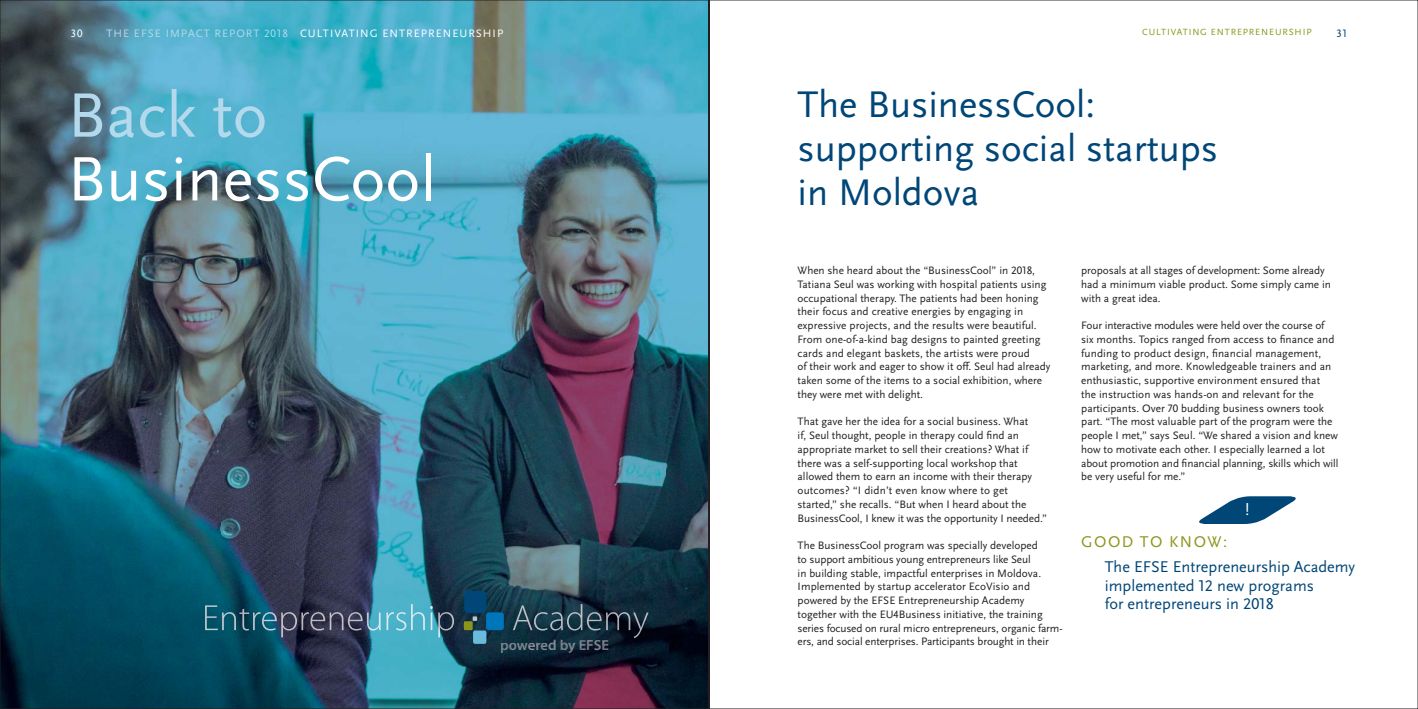
<style>
.page{position:relative;width:1418px;height:709px;background:#fff}
.page>*{position:absolute;margin:0;border:0;box-sizing:border-box;transform-origin:0 0}
.t1{font:65.5px "Scala Sans OT";color:#fff}
.t2{font:65.5px "Scala Sans OT";color:#b4d8ec}
.t3{font:38.75px/43.8px "Scala Sans OT";color:#004677}
.t4{font:16.25px/18.8px "Scala Sans OT";color:#004677}
.t5{font:16.25px "Scala Sans OT";letter-spacing:.09em;color:#8c961b}
.t6{font:16.25px "Scala Sans OT";color:#fff}
.t7{font:600 14.75px "Myriad Pro";color:#9c9ea7}
.t8{font:11.25px/13.8px "Scala Sans OT";color:#231f20}
.t9{font:11.25px "Scala Sans OT";letter-spacing:.09em;color:#fff}
.t10{font:11.25px "Scala Sans OT";color:#004677}
.t11{font:9.38px "Scala Sans OT";letter-spacing:.09em;color:#8c961b}
.s1{color:#b4d8ec}
.s2{color:#9ea1a9}
.s3{color:#a4a6b0}
.s4{color:#9d9ea7}
.s5{color:#a3a6b0}
.s6{color:#a0a0aa}
</style>
<div class="page">
<img style="left:0;top:0;width:709px;height:709px">
<svg style="left:709px;top:0;width:708px;height:709px"></svg>
<p class="t9" style="left:71px;top:27px;width:13px">30</p>
<p class="t9" style="left:106px;top:27px;width:398px"><span class="s1">THE EFSE IMPACT REPORT 2018</span> CULTIVATING ENTREPRENEURSHIP</p>
<p class="t11" style="left:1142px;top:27px;width:171px">CULTIVATING ENTREPRENEURSHIP</p>
<p class="t10" style="left:1336px;top:27px;width:12px">31</p>
<h1 class="t2" style="left:67px;top:82px;width:202px">Back to</h1>
<h1 class="t1" style="left:67px;top:146px;width:370px">BusinessCool</h1>
<h3 class="t7" style="left:500px;top:636px;width:110px"><span class="s2">po</span><span class="s3">we</span>re<span class="s4">d</span> <span class="s5">by</span> E<span class="s6">FS</span><span class="s4">E</span></h3>
<h2 class="t3" style="left:797px;top:84px;width:422px">The BusinessCool: supporting social startups in Moldova</h2>
<p class="t8" style="left:797px;top:264px;width:254px">When she heard about the “BusinessCool” in 2018, Tatiana Seul was working with hospital patients using occupational therapy. The patients had been honing their focus and creative energies by engaging in expressive projects, and the results were beautiful.<br>From one-of-a-kind bag designs to painted greeting cards and elegant baskets, the artists were proud<br>of their work and eager to show it off. Seul had already taken some of the items to a social exhibition, where they were met with delight.</p>
<p class="t8" style="left:797px;top:415px;width:251px">That gave her the idea for a social business. What<br>if, Seul thought, people in therapy could find an appropriate market to sell their creations? What if there was a self-supporting local workshop that allowed them to earn an income with their therapy outcomes? “I didn’t even know where to get started,” she recalls. “But when I heard about the BusinessCool, I knew it was the opportunity I needed.”</p>
<p class="t8" style="left:797px;top:539px;width:266px">The BusinessCool program was specially developed<br>to support ambitious young entrepreneurs like Seul<br>in building stable, impactful enterprises in Moldova.<br>Implemented by startup accelerator EcoVisio and powered by the EFSE Entrepreneurship Academy together with the EU4Business initiative, the training series focused on rural micro entrepreneurs, organic farm&shy;ers, and social enterprises. Participants brought in their</p>
<p class="t8" style="left:1081px;top:264px;width:251px">proposals at all stages of development: Some already had a minimum viable product. Some simply came in with a great idea.</p>
<p class="t8" style="left:1081px;top:319px;width:259px">Four interactive modules were held over the course of six months. Topics ranged from access to finance and funding to product design, financial management, marketing, and more. Knowledgeable trainers and an enthusiastic, supportive environment ensured that<br>the instruction was hands-on and relevant for the participants. Over 70 budding business owners took part. “The most valuable part of the program were the people I met,” says Seul. “We shared a vision and knew how to motivate each other. I especially learned a lot about promotion and financial planning, skills which will be very useful for me.”</p>
<h3 class="t5" style="left:1081px;top:533px;width:147px">GOOD TO KNOW:</h3>
<h3 class="t6" style="left:1245px;top:501px;width:6px">!</h3>
<h3 class="t4" style="left:1104px;top:557px;width:252px">The EFSE Entrepreneurship Academy implemented 12 new programs<br>for entrepreneurs in 2018</h3>
</div>
